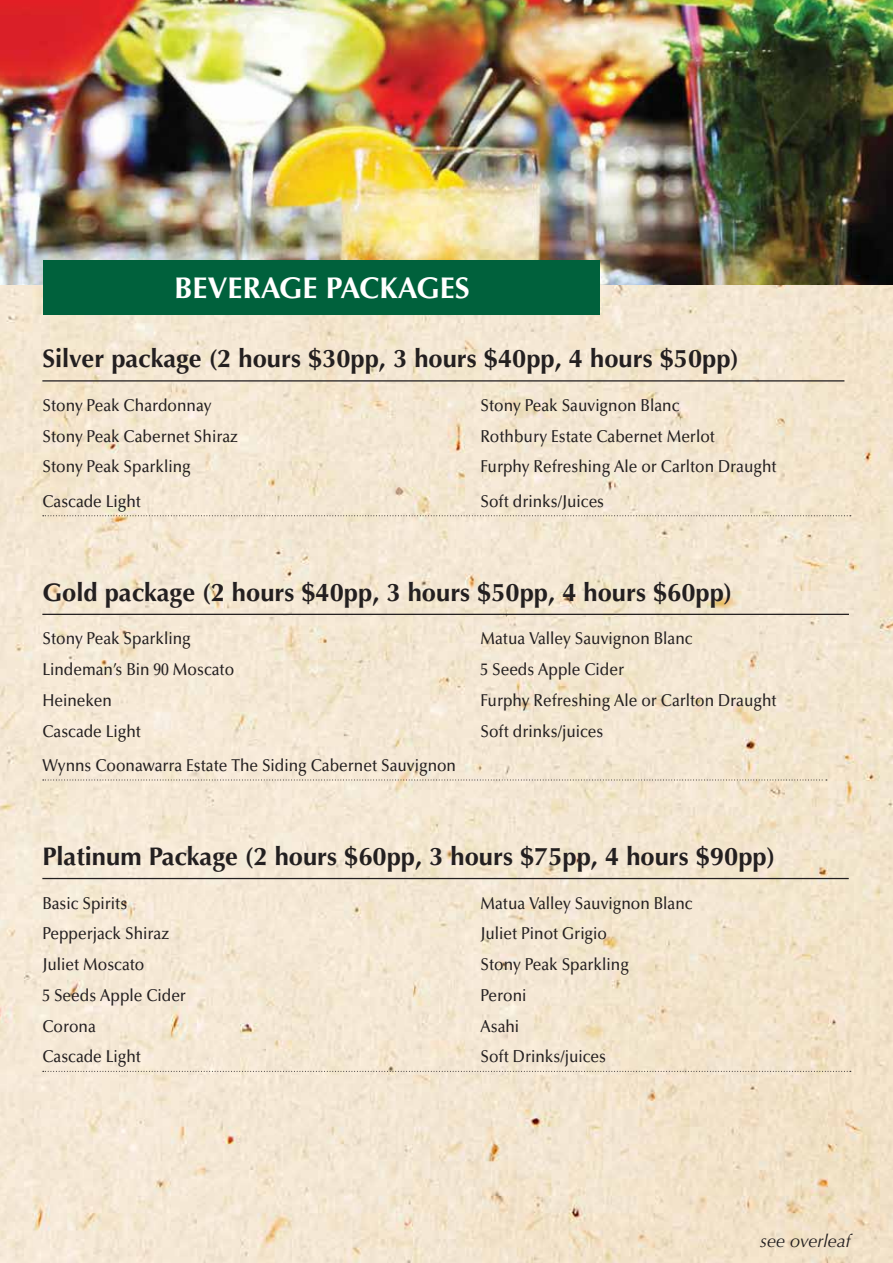
<style>
.page{position:relative;width:893px;height:1263px;background:#fff}
.page>*{position:absolute;margin:0;border:0;box-sizing:border-box;transform-origin:0 0}
.t1{font:700 30px "Optima LT Std";color:#fff}
.t2{font:700 25.5px "Optima LT Std";color:#231f20}
.t3{font:italic 18px "Optima LT Std";color:#231f20}
.t4{font:500 17.25px "Optima LT Std";color:#231f20;scale:.9 1}
</style>
<div class="page">
<img style="left:0;top:285px;width:893px;height:978px">
<img style="left:0;top:0;width:893px;height:285px">
<div style="left:43px;top:260px;width:556px;height:54px;background:#00613c"></div>
<hr style="left:42px;top:380px;width:802px;height:1px;background:#231f20">
<svg style="left:43px;top:515px;width:808px;height:1px"></svg>
<hr style="left:42px;top:614px;width:807px;height:1px;background:#231f20">
<svg style="left:43px;top:779px;width:784px;height:1px"></svg>
<hr style="left:42px;top:878px;width:807px;height:1px;background:#231f20">
<svg style="left:43px;top:1071px;width:808px;height:1px"></svg>
<h1 class="t1" style="left:174px;top:270px;width:297px">BEVERAGE PACKAGES</h1>
<h2 class="t2" style="left:42px;top:344px;width:698px">Silver package (2 hours $30pp, 3 hours $40pp, 4 hours $50pp)</h2>
<p class="t4" style="left:42px;top:395px;width:190px">Stony Peak Chardonnay</p>
<p class="t4" style="left:480px;top:395px;width:223px">Stony Peak Sauvignon Blanc</p>
<p class="t4" style="left:42px;top:426px;width:219px">Stony Peak Cabernet Shiraz</p>
<p class="t4" style="left:480px;top:426px;width:262px">Rothbury Estate Cabernet Merlot</p>
<p class="t4" style="left:42px;top:457px;width:167px">Stony Peak Sparkling</p>
<p class="t4" style="left:480px;top:457px;width:331px">Furphy Refreshing Ale or Carlton Draught</p>
<p class="t4" style="left:42px;top:491px;width:111px">Cascade Light</p>
<p class="t4" style="left:480px;top:491px;width:139px">Soft drinks/Juices</p>
<h2 class="t2" style="left:42px;top:577px;width:692px">Gold package (2 hours $40pp, 3 hours $50pp, 4 hours $60pp)</h2>
<p class="t4" style="left:42px;top:629px;width:167px">Stony Peak Sparkling</p>
<p class="t4" style="left:480px;top:629px;width:237px">Matua Valley Sauvignon Blanc</p>
<p class="t4" style="left:42px;top:660px;width:215px">Lindeman’s Bin 90 Moscato</p>
<p class="t4" style="left:480px;top:660px;width:161px">5 Seeds Apple Cider</p>
<p class="t4" style="left:42px;top:690px;width:79px">Heineken</p>
<p class="t4" style="left:480px;top:690px;width:331px">Furphy Refreshing Ale or Carlton Draught</p>
<p class="t4" style="left:42px;top:721px;width:111px">Cascade Light</p>
<p class="t4" style="left:480px;top:721px;width:138px">Soft drinks/juices</p>
<p class="t4" style="left:42px;top:755px;width:461px">Wynns Coonawarra Estate The Siding Cabernet Sauvignon</p>
<h2 class="t2" style="left:42px;top:841px;width:734px">Platinum Package (2 hours $60pp, 3 hours $75pp, 4 hours $90pp)</h2>
<p class="t4" style="left:42px;top:893px;width:96px">Basic Spirits</p>
<p class="t4" style="left:480px;top:893px;width:237px">Matua Valley Sauvignon Blanc</p>
<p class="t4" style="left:42px;top:924px;width:142px">Pepperjack Shiraz</p>
<p class="t4" style="left:480px;top:924px;width:142px">Juliet Pinot Grigio</p>
<p class="t4" style="left:42px;top:954px;width:115px">Juliet Moscato</p>
<p class="t4" style="left:480px;top:954px;width:167px">Stony Peak Sparkling</p>
<p class="t4" style="left:42px;top:985px;width:161px">5 Seeds Apple Cider</p>
<p class="t4" style="left:480px;top:985px;width:53px">Peroni</p>
<p class="t4" style="left:42px;top:1016px;width:61px">Corona</p>
<p class="t4" style="left:480px;top:1016px;width:45px">Asahi</p>
<p class="t4" style="left:42px;top:1047px;width:111px">Cascade Light</p>
<p class="t4" style="left:480px;top:1047px;width:141px">Soft Drinks/juices</p>
<p class="t3" style="left:760px;top:1230px;width:92px">see overleaf</p>
</div>
